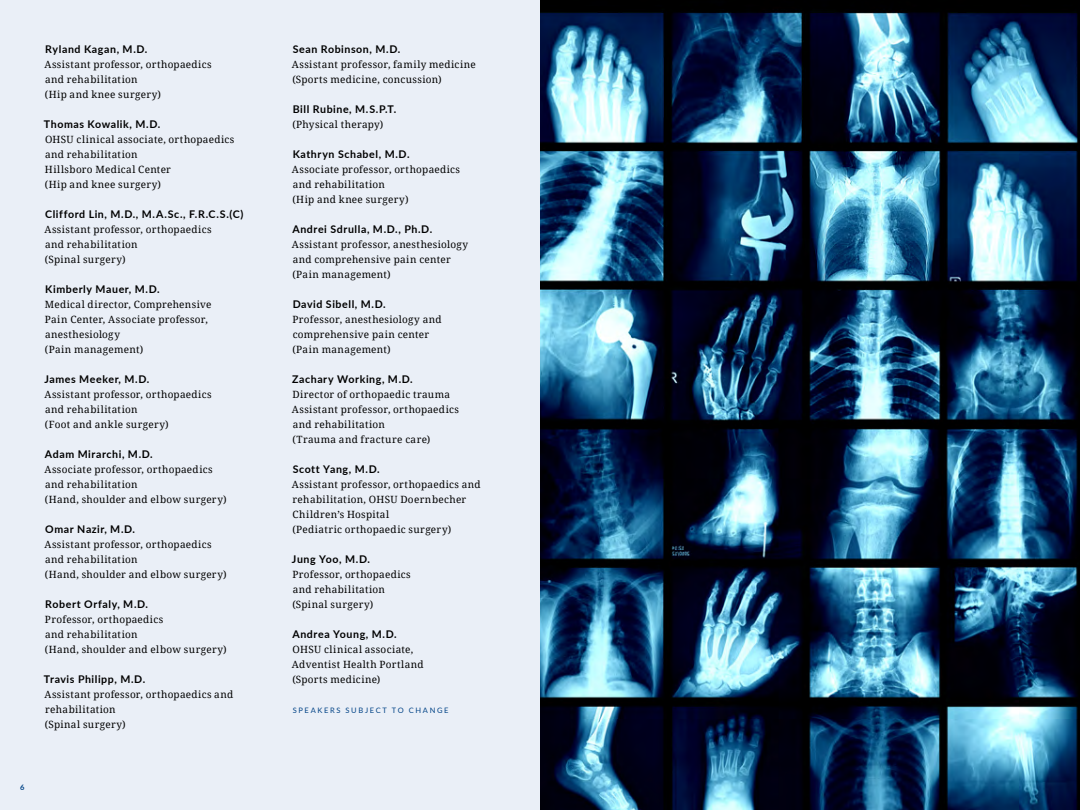
<style>
.page{position:relative;width:1080px;height:810px;background:#fff}
.page>*{position:absolute;margin:0;border:0;box-sizing:border-box;transform-origin:0 0}
.t1{font:700 10.62px "Lato";letter-spacing:.055em;color:#000}
.t2{font:10px/15px "Noto Serif";letter-spacing:.03em;color:#000}
.t3{font:7.5px "Lato";letter-spacing:.225em;color:#014386}
.t4{font:700 7.5px "Lato";color:#014386}
</style>
<div class="page">
<div style="left:0;top:0;width:540px;height:810px;background:#eaeff7"></div>
<img style="left:540px;top:0;width:540px;height:810px">
<p class="t1" style="left:45px;top:41px;width:104px">Ryland Kagan, M.D.</p>
<p class="t2" style="left:44px;top:56px;width:169px">Assistant professor, orthopaedics and rehabilitation<br>(Hip and knee surgery)</p>
<p class="t1" style="left:44px;top:116px;width:118px">Thomas Kowalik, M.D.</p>
<p class="t2" style="left:45px;top:131px;width:191px">OHSU clinical associate, orthopaedics and rehabilitation<br>Hillsboro Medical Center<br>(Hip and knee surgery)</p>
<p class="t1" style="left:45px;top:206px;width:200px">Clifford Lin, M.D., M.A.Sc., F.R.C.S.(C)</p>
<p class="t2" style="left:44px;top:221px;width:169px">Assistant professor, orthopaedics and rehabilitation<br>(Spinal surgery)</p>
<p class="t1" style="left:45px;top:281px;width:116px">Kimberly Mauer, M.D.</p>
<p class="t2" style="left:45px;top:296px;width:168px">Medical director, Comprehensive<br>Pain Center, Associate professor, anesthesiology<br>(Pain management)</p>
<p class="t1" style="left:44px;top:371px;width:107px">James Meeker, M.D.</p>
<p class="t2" style="left:44px;top:386px;width:169px">Assistant professor, orthopaedics and rehabilitation<br>(Foot and ankle surgery)</p>
<p class="t1" style="left:45px;top:446px;width:109px">Adam Mirarchi, M.D.</p>
<p class="t2" style="left:44px;top:461px;width:184px">Associate professor, orthopaedics and rehabilitation<br>(Hand, shoulder and elbow surgery)</p>
<p class="t1" style="left:45px;top:521px;width:91px">Omar Nazir, M.D.</p>
<p class="t2" style="left:44px;top:536px;width:184px">Assistant professor, orthopaedics and rehabilitation<br>(Hand, shoulder and elbow surgery)</p>
<p class="t1" style="left:45px;top:596px;width:104px">Robert Orfaly, M.D.</p>
<p class="t2" style="left:45px;top:611px;width:183px">Professor, orthopaedics<br>and rehabilitation<br>(Hand, shoulder and elbow surgery)</p>
<p class="t1" style="left:44px;top:671px;width:103px">Travis Philipp, M.D.</p>
<p class="t2" style="left:44px;top:686px;width:190px">Assistant professor, orthopaedics and rehabilitation<br>(Spinal surgery)</p>
<p class="t4" style="left:20px;top:782px;width:6px">6</p>
<p class="t1" style="left:293px;top:41px;width:109px">Sean Robinson, M.D.</p>
<p class="t2" style="left:292px;top:56px;width:185px">Assistant professor, family medicine (Sports medicine, concussion)</p>
<p class="t1" style="left:293px;top:101px;width:105px">Bill Rubine, M.S.P.T.</p>
<p class="t2" style="left:292px;top:116px;width:93px">(Physical therapy)</p>
<p class="t1" style="left:293px;top:146px;width:118px">Kathryn Schabel, M.D.</p>
<p class="t2" style="left:292px;top:161px;width:170px">Associate professor, orthopaedics and rehabilitation<br>(Hip and knee surgery)</p>
<p class="t1" style="left:292px;top:221px;width:141px">Andrei Sdrulla, M.D., Ph.D.</p>
<p class="t2" style="left:292px;top:236px;width:178px">Assistant professor, anesthesiology and comprehensive pain center (Pain management)</p>
<p class="t1" style="left:293px;top:296px;width:95px">David Sibell, M.D.</p>
<p class="t2" style="left:292px;top:311px;width:151px">Professor, anesthesiology and comprehensive pain center (Pain management)</p>
<p class="t1" style="left:292px;top:371px;width:122px">Zachary Working, M.D.</p>
<p class="t2" style="left:292px;top:386px;width:169px">Director of orthopaedic trauma<br>Assistant professor, orthopaedics and rehabilitation<br>(Trauma and fracture care)</p>
<p class="t1" style="left:293px;top:461px;width:88px">Scott Yang, M.D.</p>
<p class="t2" style="left:292px;top:476px;width:190px">Assistant professor, orthopaedics and rehabilitation, OHSU Doernbecher<br>Children’s Hospital<br>(Pediatric orthopaedic surgery)</p>
<p class="t1" style="left:292px;top:551px;width:80px">Jung Yoo, M.D.</p>
<p class="t2" style="left:292px;top:566px;width:120px">Professor, orthopaedics and rehabilitation (Spinal surgery)</p>
<p class="t1" style="left:292px;top:626px;width:106px">Andrea Young, M.D.</p>
<p class="t2" style="left:292px;top:641px;width:133px">OHSU clinical associate,<br>Adventist Health Portland (Sports medicine)</p>
<p class="t3" style="left:293px;top:705px;width:157px">SPEAKERS SUBJECT TO CHANGE</p>
</div>
